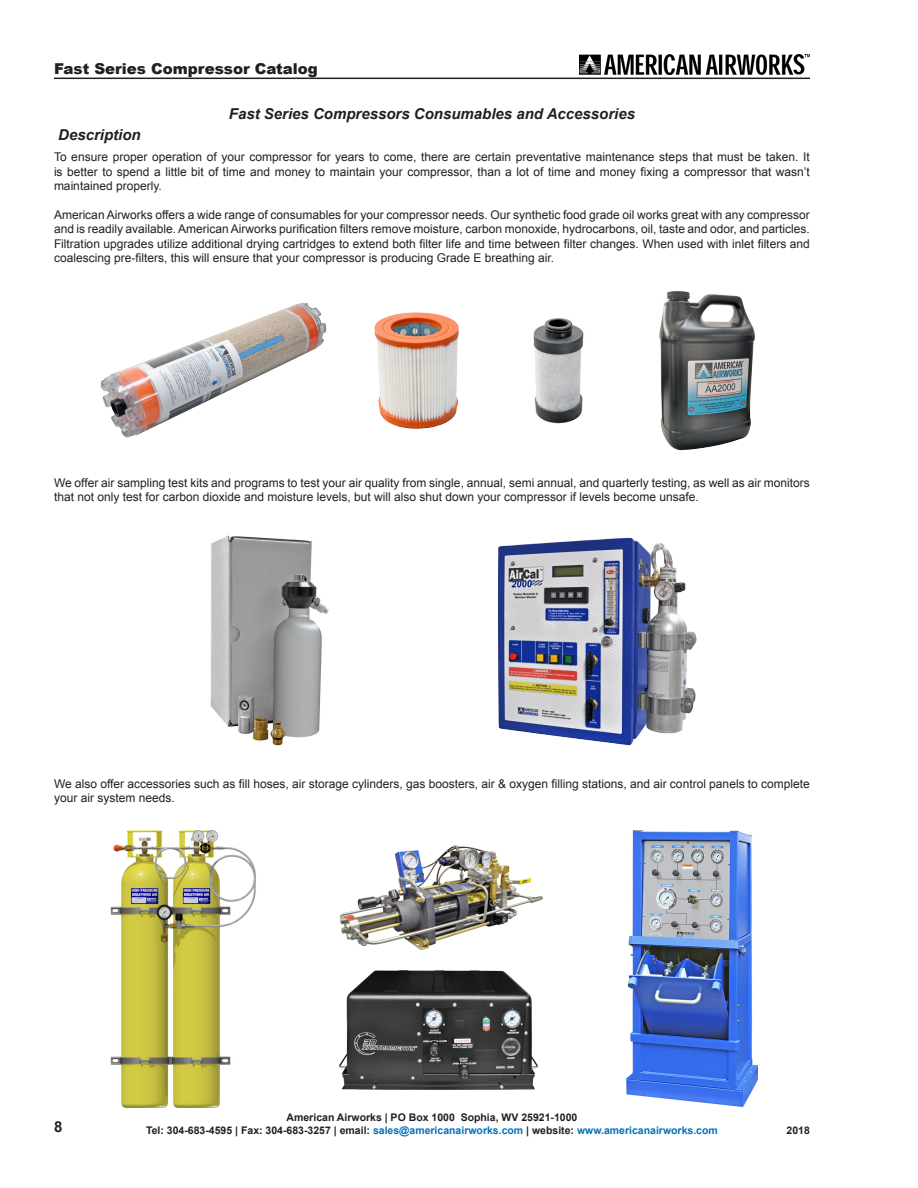
<style>
.page{position:relative;width:918px;height:1188px;background:#fff}
.page>*{position:absolute;margin:0;border:0;box-sizing:border-box;transform-origin:0 0}
.t1{font:italic 700 15px "Arial";color:#231f20}
.t2{font:900 15px "Arial";color:#231f20}
.t3{font:12px/14.4px "Arial";color:#231f20;text-align:justify}
.t4{font:700 10.5px/12.6px "Arial";color:#231f20;text-align:center}
.s1{color:#0072bc}
</style>
<div class="page">
<img style="left:580px;top:54px;width:230px;height:20px">
<hr style="left:54px;top:78px;width:756px;height:1px;background:#231f20">
<img style="left:659px;top:291px;width:96px;height:160px">
<img style="left:374px;top:312px;width:85px;height:117px">
<img style="left:533px;top:318px;width:51px;height:106px">
<img style="left:100px;top:303px;width:227px;height:135px">
<img style="left:210px;top:535px;width:119px;height:211px">
<img style="left:498px;top:537px;width:199px;height:209px">
<img style="left:110px;top:831px;width:146px;height:276px">
<img style="left:626px;top:830px;width:131px;height:277px">
<img style="left:340px;top:845px;width:203px;height:105px">
<img style="left:339px;top:970px;width:199px;height:120px">
<p class="t2" style="left:54px;top:58px;width:265px">Fast Series Compressor Catalog</p>
<p class="t1" style="left:229px;top:104px;width:408px">Fast Series Compressors Consumables and Accessories</p>
<p class="t1" style="left:58px;top:125px;width:84px">Description</p>
<p class="t3" style="left:54px;top:150px;width:757px">To ensure proper operation of your compressor for years to come, there are certain preventative maintenance steps that must be taken. It is better to spend a little bit of time and money to maintain your compressor, than a lot of time and money fixing a compressor that wasn’t maintained properly.</p>
<p class="t3" style="left:54px;top:208px;width:757px">American Airworks offers a wide range of consumables for your compressor needs. Our synthetic food grade oil works great with any compressor and is readily available. American Airworks purification filters remove moisture, carbon monoxide, hydrocarbons, oil, taste and odor, and particles.<br>Filtration upgrades utilize additional drying cartridges to extend both filter life and time between filter changes. When used with inlet filters and coalescing pre-filters, this will ensure that your compressor is producing Grade E breathing air.</p>
<p class="t3" style="left:54px;top:476px;width:757px">We offer air sampling test kits and programs to test your air quality from single, annual, semi annual, and quarterly testing, as well as air monitors that not only test for carbon dioxide and moisture levels, but will also shut down your compressor if levels become unsafe.</p>
<p class="t3" style="left:54px;top:777px;width:757px">We also offer accessories such as fill hoses, air storage cylinders, gas boosters, air &amp; oxygen filling stations, and air control panels to complete your air system needs.</p>
<p class="t4" style="left:146px;top:1112px;width:573px">American Airworks | PO Box 1000 Sophia, WV 25921-1000<br>Tel: 304-683-4595 | Fax: 304-683-3257 | email: <span class="s1">sales@americanairworks.com</span> | website: <span class="s1">www.americanairworks.com</span></p>
<p class="t4" style="left:787px;top:1124px;width:25px">2018</p>
</div>
